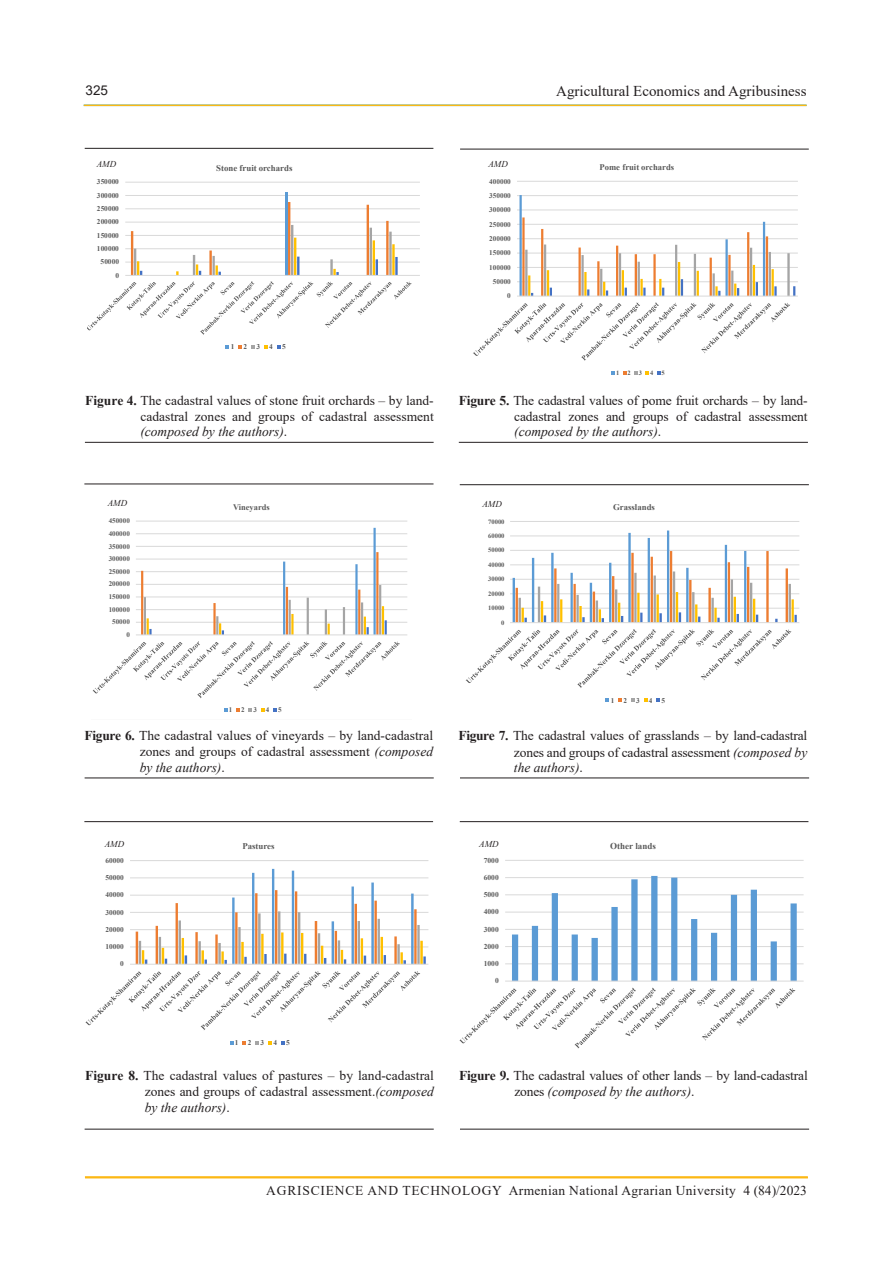
<style>
.page{position:relative;width:893px;height:1263px;background:#fff}
.page>*{position:absolute;margin:0;border:0;box-sizing:border-box;transform-origin:0 0}
.t1{font:15px "Times New Roman";color:#231f20}
.t2{font:13.5px/15.8px "Times New Roman";color:#231f20;text-align:justify}
.t3{font:13.5px "Times New Roman";letter-spacing:.025em;color:#231f20}
.t4{font:13.5px "Arial";color:#231f20}
.t5{font:italic 9px "Times New Roman";color:#231f20}
.t6{font:700 9px "Times New Roman";color:#595959}
.t7{font:700 8.85px "Times New Roman";color:#595959}
.t8{font:700 8.7px "Times New Roman";color:#595959}
.t9{font:700 8.4px "Times New Roman";color:#595959}
.t10{font:700 7.5px "Times New Roman";letter-spacing:.005em;color:#595959}
.t11{font:700 7.35px "Times New Roman";letter-spacing:.005em;color:#595959}
.t12{font:700 7.2px "Times New Roman";letter-spacing:.005em;color:#595959}
.t13{font:700 7.05px "Times New Roman";letter-spacing:.005em;color:#595959}
.t14{font:700 6.6px "Times New Roman";color:#595959}
.t15{font:700 6.45px "Times New Roman";letter-spacing:1.245em;color:#595959}
.s1{font-weight:700}
.s2{font-style:italic}
</style>
<div class="page">
<hr style="left:85px;top:1176px;width:723px;height:2px;background:#fcb814">
<hr style="left:84px;top:105px;width:723px;height:1px;background:#fcb814">
<svg style="left:87px;top:181px;width:333px;height:168px"></svg>
<hr style="left:85px;top:148px;width:348px;height:1px;background:#231f20">
<hr style="left:85px;top:442px;width:349px;height:1px;background:#231f20">
<svg style="left:473px;top:181px;width:325px;height:194px"></svg>
<hr style="left:460px;top:149px;width:349px;height:1px;background:#231f20">
<hr style="left:459px;top:442px;width:349px;height:1px;background:#231f20">
<svg style="left:92px;top:520px;width:316px;height:192px"></svg>
<hr style="left:84px;top:484px;width:349px;height:1px;background:#231f20">
<hr style="left:85px;top:777px;width:349px;height:1px;background:#231f20">
<svg style="left:466px;top:521px;width:334px;height:181px"></svg>
<hr style="left:460px;top:484px;width:349px;height:1px;background:#231f20">
<hr style="left:460px;top:777px;width:349px;height:1px;background:#231f20">
<svg style="left:85px;top:860px;width:344px;height:185px"></svg>
<hr style="left:84px;top:821px;width:349px;height:1px;background:#231f20">
<hr style="left:85px;top:1129px;width:349px;height:1px;background:#231f20">
<svg style="left:459px;top:860px;width:345px;height:189px"></svg>
<hr style="left:460px;top:821px;width:348px;height:1px;background:#231f20">
<hr style="left:460px;top:1129px;width:349px;height:1px;background:#231f20">
<p class="t4" style="left:86px;top:81px;width:24px">325</p>
<p class="t1" style="left:556px;top:80px;width:252px">Agricultural Economics and Agribusiness</p>
<p class="t5" style="left:97px;top:158px;width:21px">AMD</p>
<p class="t5" style="left:488px;top:158px;width:21px">AMD</p>
<p class="t7" style="left:216px;top:162px;width:78px">Stone fruit orchards</p>
<p class="t11" style="left:97px;top:177px;width:24px">350000</p>
<p class="t12" style="left:489px;top:176px;width:23px">400000</p>
<p class="t11" style="left:97px;top:190px;width:24px">300000</p>
<p class="t12" style="left:489px;top:190px;width:23px">350000</p>
<p class="t11" style="left:97px;top:203px;width:24px">250000</p>
<p class="t12" style="left:489px;top:205px;width:23px">300000</p>
<p class="t11" style="left:97px;top:217px;width:24px">200000</p>
<p class="t12" style="left:489px;top:219px;width:23px">250000</p>
<p class="t11" style="left:97px;top:230px;width:24px">150000</p>
<p class="t12" style="left:489px;top:233px;width:23px">200000</p>
<p class="t11" style="left:97px;top:243px;width:24px">100000</p>
<p class="t12" style="left:489px;top:248px;width:23px">150000</p>
<p class="t11" style="left:101px;top:257px;width:20px">50000</p>
<p class="t12" style="left:489px;top:262px;width:23px">100000</p>
<p class="t11" style="left:115px;top:270px;width:5px">0</p>
<p class="t12" style="left:493px;top:276px;width:20px">50000</p>
<p class="t12" style="left:507px;top:291px;width:5px">0</p>
<p class="t11" style="left:231px;top:342px;width:5px">1</p>
<p class="t11" style="left:244px;top:342px;width:5px">2</p>
<p class="t11" style="left:256px;top:342px;width:5px">3</p>
<p class="t11" style="left:269px;top:342px;width:5px">4</p>
<p class="t11" style="left:282px;top:342px;width:5px">5</p>
<p class="t8" style="left:600px;top:161px;width:76px">Pome fruit orchards</p>
<p class="t2" style="left:140px;top:392px;width:295px;text-indent:-55px"><span class="s1">Figure 4.</span> The cadastral values of stone fruit orchards – by land&shy;cadastral zones and groups of cadastral assessment <span class="s2">(composed by the authors)</span>.</p>
<p class="t15" style="left:616px;top:368px;width:50px">12345</p>
<p class="t2" style="left:514px;top:392px;width:295px;text-indent:-55px"><span class="s1">Figure 5.</span> The cadastral values of pome fruit orchards – by land&shy;cadastral zones and groups of cadastral assessment <span class="s2">(composed by the authors)</span>.</p>
<p class="t5" style="left:108px;top:496px;width:21px">AMD</p>
<p class="t5" style="left:482px;top:498px;width:21px">AMD</p>
<p class="t9" style="left:233px;top:501px;width:38px">Vineyards</p>
<p class="t13" style="left:109px;top:516px;width:23px">450000</p>
<p class="t14" style="left:488px;top:516px;width:18px">70000</p>
<p class="t13" style="left:109px;top:528px;width:23px">400000</p>
<p class="t14" style="left:488px;top:531px;width:18px">60000</p>
<p class="t13" style="left:109px;top:541px;width:23px">350000</p>
<p class="t14" style="left:488px;top:545px;width:18px">50000</p>
<p class="t13" style="left:109px;top:554px;width:23px">300000</p>
<p class="t14" style="left:488px;top:560px;width:18px">40000</p>
<p class="t13" style="left:109px;top:566px;width:23px">250000</p>
<p class="t13" style="left:109px;top:579px;width:23px">200000</p>
<p class="t14" style="left:488px;top:574px;width:18px">30000</p>
<p class="t13" style="left:109px;top:592px;width:23px">150000</p>
<p class="t14" style="left:488px;top:589px;width:18px">20000</p>
<p class="t13" style="left:109px;top:604px;width:23px">100000</p>
<p class="t14" style="left:488px;top:603px;width:18px">10000</p>
<p class="t13" style="left:112px;top:617px;width:19px">50000</p>
<p class="t14" style="left:501px;top:618px;width:5px">0</p>
<p class="t13" style="left:126px;top:630px;width:5px">0</p>
<p class="t8" style="left:613px;top:501px;width:43px">Grasslands</p>
<p class="t13" style="left:229px;top:705px;width:5px">1</p>
<p class="t13" style="left:241px;top:705px;width:5px">2</p>
<p class="t13" style="left:253px;top:705px;width:5px">3</p>
<p class="t13" style="left:266px;top:705px;width:5px">4</p>
<p class="t13" style="left:278px;top:705px;width:5px">5</p>
<p class="t2" style="left:140px;top:727px;width:295px;text-indent:-55px"><span class="s1">Figure 6.</span> The cadastral values of vineyards – by land-cadastral zones and groups of cadastral assessment <span class="s2">(composed by the authors)</span>.</p>
<p class="t12" style="left:611px;top:695px;width:5px">1</p>
<p class="t12" style="left:623px;top:695px;width:5px">2</p>
<p class="t12" style="left:636px;top:695px;width:5px">3</p>
<p class="t12" style="left:649px;top:695px;width:5px">4</p>
<p class="t12" style="left:662px;top:695px;width:5px">5</p>
<p class="t2" style="left:514px;top:727px;width:295px;line-height:16.2px;text-indent:-55px"><span class="s1">Figure 7.</span> The cadastral values of grasslands – by land-cadastral zones and groups of cadastral assessment <span class="s2">(composed by the authors)</span>.</p>
<p class="t5" style="left:105px;top:838px;width:21px">AMD</p>
<p class="t5" style="left:479px;top:838px;width:21px">AMD</p>
<p class="t7" style="left:242px;top:840px;width:34px">Pastures</p>
<p class="t11" style="left:105px;top:855px;width:20px">60000</p>
<p class="t10" style="left:484px;top:855px;width:16px">7000</p>
<p class="t11" style="left:105px;top:872px;width:20px">50000</p>
<p class="t10" style="left:484px;top:872px;width:16px">6000</p>
<p class="t11" style="left:105px;top:890px;width:20px">40000</p>
<p class="t10" style="left:484px;top:889px;width:16px">5000</p>
<p class="t11" style="left:105px;top:907px;width:20px">30000</p>
<p class="t10" style="left:484px;top:906px;width:16px">4000</p>
<p class="t11" style="left:105px;top:924px;width:20px">20000</p>
<p class="t10" style="left:484px;top:924px;width:16px">3000</p>
<p class="t11" style="left:105px;top:941px;width:20px">10000</p>
<p class="t10" style="left:484px;top:941px;width:16px">2000</p>
<p class="t11" style="left:120px;top:959px;width:5px">0</p>
<p class="t10" style="left:484px;top:958px;width:16px">1000</p>
<p class="t10" style="left:495px;top:975px;width:5px">0</p>
<p class="t6" style="left:610px;top:839px;width:47px">Other lands</p>
<p class="t11" style="left:235px;top:1037px;width:5px">1</p>
<p class="t11" style="left:248px;top:1037px;width:5px">2</p>
<p class="t11" style="left:261px;top:1037px;width:5px">3</p>
<p class="t11" style="left:273px;top:1037px;width:5px">4</p>
<p class="t11" style="left:286px;top:1037px;width:5px">5</p>
<p class="t2" style="left:145px;top:1067px;width:291px;line-height:16.2px;text-indent:-60px"><span class="s1">Figure 8.</span> The cadastral values of pastures – by land-cadastral zones and groups of cadastral assessment.<span class="s2">(composed by the authors)</span>.</p>
<p class="t2" style="left:514px;top:1066px;width:295px;line-height:16.5px;text-indent:-55px"><span class="s1">Figure 9.</span> The cadastral values of other lands – by land-cadastral zones <span class="s2">(composed by the authors)</span>.</p>
<p class="t3" style="left:266px;top:1181px;width:542px">AGRISCIENCE AND TECHNOLOGY Armenian National Agrarian University 4 (84)/2023</p>
</div>
